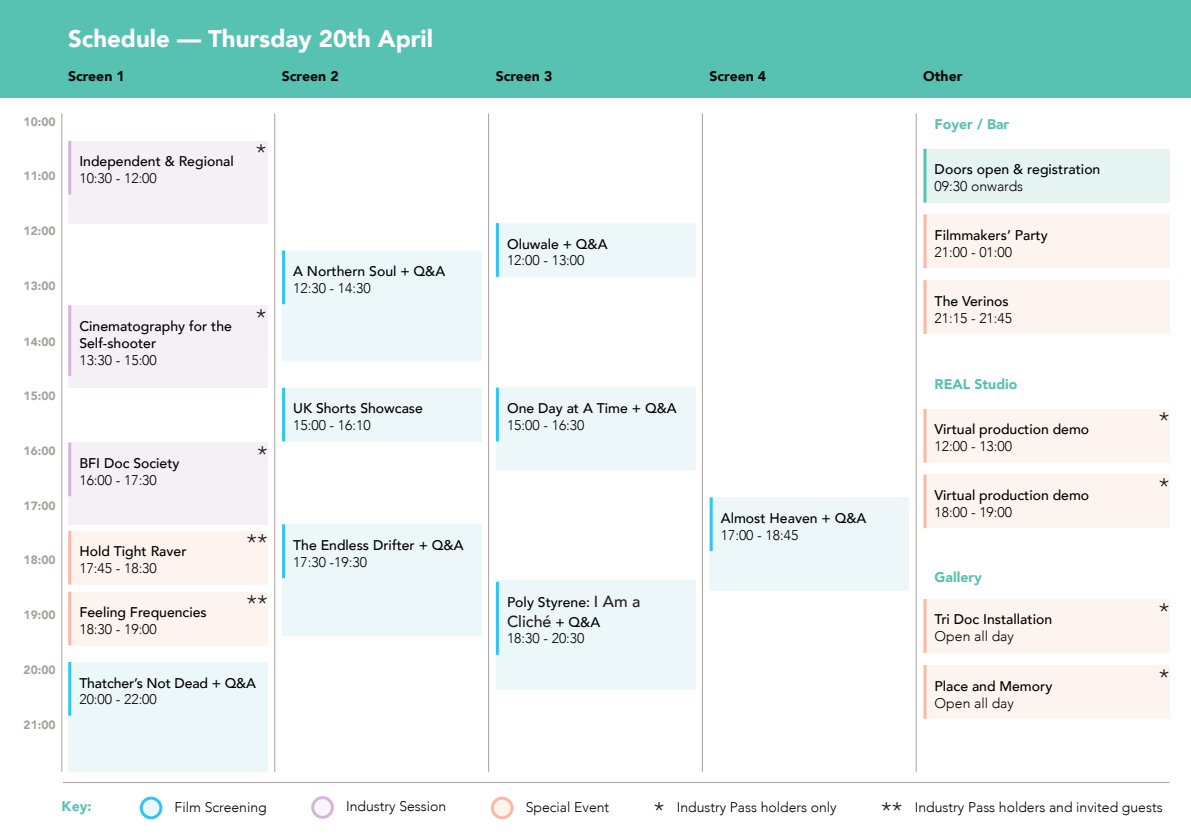
<style>
.page{position:relative;width:1191px;height:840px;background:#fff}
.page>*{position:absolute;margin:0;border:0;box-sizing:border-box;transform-origin:0 0}
.t1{font:900 24px "Avenir";color:#fff}
.t2{font:300 24px "Avenir";color:#231f20}
.t3{font:500 16px "Avenir";color:#231f20}
.t4{font:500 14px/16.8px "Avenir";color:#000}
.t5{font:300 14px "Avenir";color:#000}
.t6{font:900 14px "Avenir";color:#0c0806}
.t7{font:900 14px "Avenir";color:#58c2b2}
.t8{font:900 12px "Avenir";color:#a7a2a0}
.s1{font-size:16px;color:#231f20}
.s2{font-size:14px;color:#000}
</style>
<div class="page">
<div style="left:0;top:0;width:1191px;height:97px;background:#58c2b2"></div>
<div style="left:68px;top:661px;width:200px;height:110px;background:#ebf7f8"></div>
<hr style="left:68px;top:661px;width:3px;height:54px;background:#30c5f3">
<div style="left:282px;top:250px;width:199px;height:110px;background:#ebf7f8"></div>
<hr style="left:282px;top:250px;width:3px;height:54px;background:#30c5f3">
<div style="left:495px;top:223px;width:200px;height:53px;background:#ebf7f8"></div>
<hr style="left:496px;top:223px;width:3px;height:53px;background:#30c5f3">
<div style="left:495px;top:387px;width:200px;height:83px;background:#ebf7f8"></div>
<hr style="left:496px;top:387px;width:3px;height:54px;background:#30c5f3">
<div style="left:495px;top:579px;width:200px;height:110px;background:#ebf7f8"></div>
<hr style="left:496px;top:581px;width:3px;height:73px;background:#30c5f3">
<div style="left:709px;top:497px;width:200px;height:94px;background:#ebf7f8"></div>
<hr style="left:709px;top:497px;width:3px;height:53px;background:#30c5f3">
<div style="left:923px;top:149px;width:246px;height:53px;background:#e6f4f1"></div>
<hr style="left:923px;top:149px;width:3px;height:53px;background:#58c2b2">
<div style="left:923px;top:280px;width:246px;height:54px;background:#fdf4ef"></div>
<hr style="left:923px;top:280px;width:3px;height:54px;background:#fab8a6">
<div style="left:923px;top:214px;width:246px;height:54px;background:#fdf4ef"></div>
<hr style="left:923px;top:214px;width:3px;height:54px;background:#fab8a6">
<div style="left:282px;top:387px;width:199px;height:54px;background:#ebf7f8"></div>
<hr style="left:282px;top:387px;width:3px;height:54px;background:#30c5f3">
<div style="left:282px;top:524px;width:199px;height:111px;background:#ebf7f8"></div>
<hr style="left:282px;top:524px;width:3px;height:53px;background:#30c5f3">
<hr style="left:702px;top:113px;width:1px;height:658px;background:#a7a2a0">
<hr style="left:916px;top:113px;width:1px;height:658px;background:#a7a2a0">
<hr style="left:488px;top:113px;width:1px;height:658px;background:#a7a2a0">
<hr style="left:274px;top:113px;width:1px;height:658px;background:#a7a2a0">
<hr style="left:61px;top:113px;width:1px;height:658px;background:#a7a2a0">
<div style="left:923px;top:409px;width:246px;height:53px;background:#fdf4ef"></div>
<hr style="left:923px;top:408px;width:3px;height:54px;background:#fab8a6">
<div style="left:923px;top:474px;width:246px;height:54px;background:#fdf4ef"></div>
<hr style="left:923px;top:474px;width:3px;height:54px;background:#fab8a6">
<div style="left:68px;top:305px;width:200px;height:82px;background:#f5eff6"></div>
<hr style="left:68px;top:305px;width:3px;height:70px;background:#d4b6d6">
<div style="left:68px;top:141px;width:200px;height:82px;background:#f5eff6"></div>
<hr style="left:68px;top:141px;width:3px;height:53px;background:#d4b6d6">
<div style="left:68px;top:442px;width:200px;height:82px;background:#f5eff6"></div>
<hr style="left:68px;top:442px;width:3px;height:54px;background:#d4b6d6">
<div style="left:68px;top:530px;width:200px;height:54px;background:#fdf4ef"></div>
<hr style="left:68px;top:530px;width:3px;height:54px;background:#fab8a6">
<div style="left:68px;top:591px;width:200px;height:54px;background:#fdf4ef"></div>
<hr style="left:68px;top:591px;width:3px;height:54px;background:#fab8a6">
<hr style="left:63px;top:781px;width:1106px;height:1px;background:#a7a2a0">
<div style="left:492px;top:797px;width:20px;height:20px;background:#fdf4ef;border-radius:50%"></div>
<div style="left:491px;top:796px;width:22px;height:22px;border:3px solid #fab8a6;border-radius:50%"></div>
<div style="left:313px;top:797px;width:19px;height:19px;background:#f9f6fa;border-radius:50%"></div>
<div style="left:311px;top:795px;width:23px;height:23px;border:3px solid #d4b6d6;border-radius:50%"></div>
<div style="left:141px;top:797px;width:20px;height:20px;background:#ebf7f8;border-radius:50%"></div>
<div style="left:140px;top:796px;width:22px;height:22px;border:3px solid #30c5f3;border-radius:50%"></div>
<div style="left:923px;top:598px;width:246px;height:54px;background:#fdf4ef"></div>
<hr style="left:923px;top:598px;width:3px;height:54px;background:#fab8a6">
<div style="left:923px;top:665px;width:246px;height:53px;background:#fdf4ef"></div>
<hr style="left:923px;top:664px;width:3px;height:54px;background:#fab8a6">
<h1 class="t1" style="left:68px;top:18px;width:366px">Schedule — Thursday 20th April</h1>
<p class="t6" style="left:68px;top:64px;width:58px">Screen 1</p>
<p class="t6" style="left:282px;top:64px;width:58px">Screen 2</p>
<p class="t6" style="left:495px;top:64px;width:58px">Screen 3</p>
<p class="t6" style="left:709px;top:64px;width:58px">Screen 4</p>
<p class="t6" style="left:923px;top:64px;width:41px">Other</p>
<p class="t8" style="left:24px;top:111px;width:33px">10:00</p>
<p class="t8" style="left:24px;top:166px;width:33px">11:00</p>
<p class="t8" style="left:24px;top:221px;width:33px">12:00</p>
<p class="t8" style="left:24px;top:275px;width:33px">13:00</p>
<p class="t8" style="left:24px;top:331px;width:33px">14:00</p>
<p class="t8" style="left:24px;top:385px;width:33px">15:00</p>
<p class="t8" style="left:24px;top:440px;width:33px">16:00</p>
<p class="t8" style="left:24px;top:495px;width:33px">17:00</p>
<p class="t8" style="left:24px;top:549px;width:33px">18:00</p>
<p class="t8" style="left:24px;top:604px;width:33px">19:00</p>
<p class="t8" style="left:24px;top:659px;width:33px">20:00</p>
<p class="t8" style="left:24px;top:714px;width:33px">21:00</p>
<p class="t4" style="left:79px;top:152px;width:156px">Independent &amp; Regional</p>
<p class="t5" style="left:79px;top:170px;width:79px">10:30 - 12:00</p>
<h1 class="t2" style="left:256px;top:139px;width:12px">*</h1>
<p class="t4" style="left:79px;top:317px;width:154px">Cinematography for the<br>Self-shooter</p>
<p class="t5" style="left:79px;top:351px;width:79px">13:30 - 15:00</p>
<h1 class="t2" style="left:256px;top:303px;width:12px">*</h1>
<p class="t4" style="left:79px;top:454px;width:102px">BFI Doc Society</p>
<p class="t5" style="left:79px;top:471px;width:79px">16:00 - 17:30</p>
<p class="t4" style="left:79px;top:542px;width:109px">Hold Tight Raver</p>
<p class="t5" style="left:79px;top:559px;width:79px">17:45 - 18:30</p>
<p class="t4" style="left:79px;top:603px;width:129px">Feeling Frequencies</p>
<p class="t5" style="left:79px;top:620px;width:79px">18:30 - 19:00</p>
<h1 class="t2" style="left:257px;top:440px;width:12px">*</h1>
<h1 class="t2" style="left:246px;top:528px;width:23px">**</h1>
<h1 class="t2" style="left:246px;top:589px;width:23px">**</h1>
<p class="t4" style="left:79px;top:673px;width:178px">Thatcher’s Not Dead + Q&amp;A</p>
<p class="t5" style="left:79px;top:690px;width:79px">20:00 - 22:00</p>
<p class="t4" style="left:293px;top:262px;width:153px">A Northern Soul + Q&amp;A</p>
<p class="t5" style="left:293px;top:279px;width:79px">12:30 - 14:30</p>
<p class="t4" style="left:293px;top:399px;width:131px">UK Shorts Showcase</p>
<p class="t5" style="left:293px;top:416px;width:79px">15:00 - 16:10</p>
<p class="t4" style="left:293px;top:535px;width:172px">The Endless Drifter + Q&amp;A</p>
<p class="t5" style="left:293px;top:553px;width:75px">17:30 -19:30</p>
<p class="t4" style="left:507px;top:234px;width:102px">Oluwale + Q&amp;A</p>
<p class="t5" style="left:507px;top:252px;width:79px">12:00 - 13:00</p>
<p class="t4" style="left:507px;top:399px;width:171px">One Day at A Time + Q&amp;A</p>
<p class="t5" style="left:507px;top:416px;width:79px">15:00 - 16:30</p>
<p class="t4" style="left:507px;top:593px;width:135px">Poly Styrene: <span class="s1">I Am a</span></p>
<p class="t3" style="left:507px;top:607px;width:95px">Cliché <span class="s2">+ Q&amp;A</span></p>
<p class="t5" style="left:507px;top:630px;width:79px">18:30 - 20:30</p>
<p class="t4" style="left:721px;top:508px;width:147px">Almost Heaven + Q&amp;A</p>
<p class="t5" style="left:721px;top:526px;width:79px">17:00 - 18:45</p>
<p class="t7" style="left:934px;top:112px;width:76px">Foyer / Bar</p>
<p class="t4" style="left:934px;top:160px;width:167px">Doors open &amp; registration</p>
<p class="t5" style="left:934px;top:178px;width:90px">09:30 onwards</p>
<p class="t4" style="left:934px;top:226px;width:115px">Filmmakers’ Party</p>
<p class="t5" style="left:934px;top:244px;width:79px">21:00 - 01:00</p>
<p class="t4" style="left:934px;top:291px;width:76px">The Verinos</p>
<p class="t5" style="left:934px;top:309px;width:79px">21:15 - 21:45</p>
<p class="t7" style="left:934px;top:371px;width:84px">REAL Studio</p>
<p class="t4" style="left:934px;top:420px;width:156px">Virtual production demo</p>
<p class="t5" style="left:934px;top:438px;width:79px">12:00 - 13:00</p>
<p class="t4" style="left:934px;top:485px;width:156px">Virtual production demo</p>
<p class="t5" style="left:934px;top:503px;width:79px">18:00 - 19:00</p>
<p class="t7" style="left:934px;top:565px;width:49px">Gallery</p>
<p class="t4" style="left:934px;top:610px;width:119px">Tri Doc Installation</p>
<p class="t5" style="left:934px;top:627px;width:81px">Open all day</p>
<p class="t4" style="left:934px;top:676px;width:119px">Place and Memory</p>
<p class="t5" style="left:934px;top:694px;width:81px">Open all day</p>
<h1 class="t2" style="left:1158px;top:406px;width:12px">*</h1>
<h1 class="t2" style="left:1158px;top:472px;width:12px">*</h1>
<h1 class="t2" style="left:1158px;top:596px;width:12px">*</h1>
<h1 class="t2" style="left:1158px;top:663px;width:12px">*</h1>
<p class="t7" style="left:62px;top:793px;width:32px">Key:</p>
<p class="t5" style="left:346px;top:797px;width:102px">Industry Session</p>
<p class="t5" style="left:526px;top:798px;width:85px">Special Event</p>
<p class="t5" style="left:676px;top:798px;width:162px">Industry Pass holders only</p>
<p class="t5" style="left:175px;top:798px;width:94px">Film Screening</p>
<h1 class="t2" style="left:654px;top:795px;width:12px">*</h1>
<p class="t5" style="left:915px;top:798px;width:249px">Industry Pass holders and invited guests</p>
<h1 class="t2" style="left:881px;top:795px;width:23px">**</h1>
</div>
